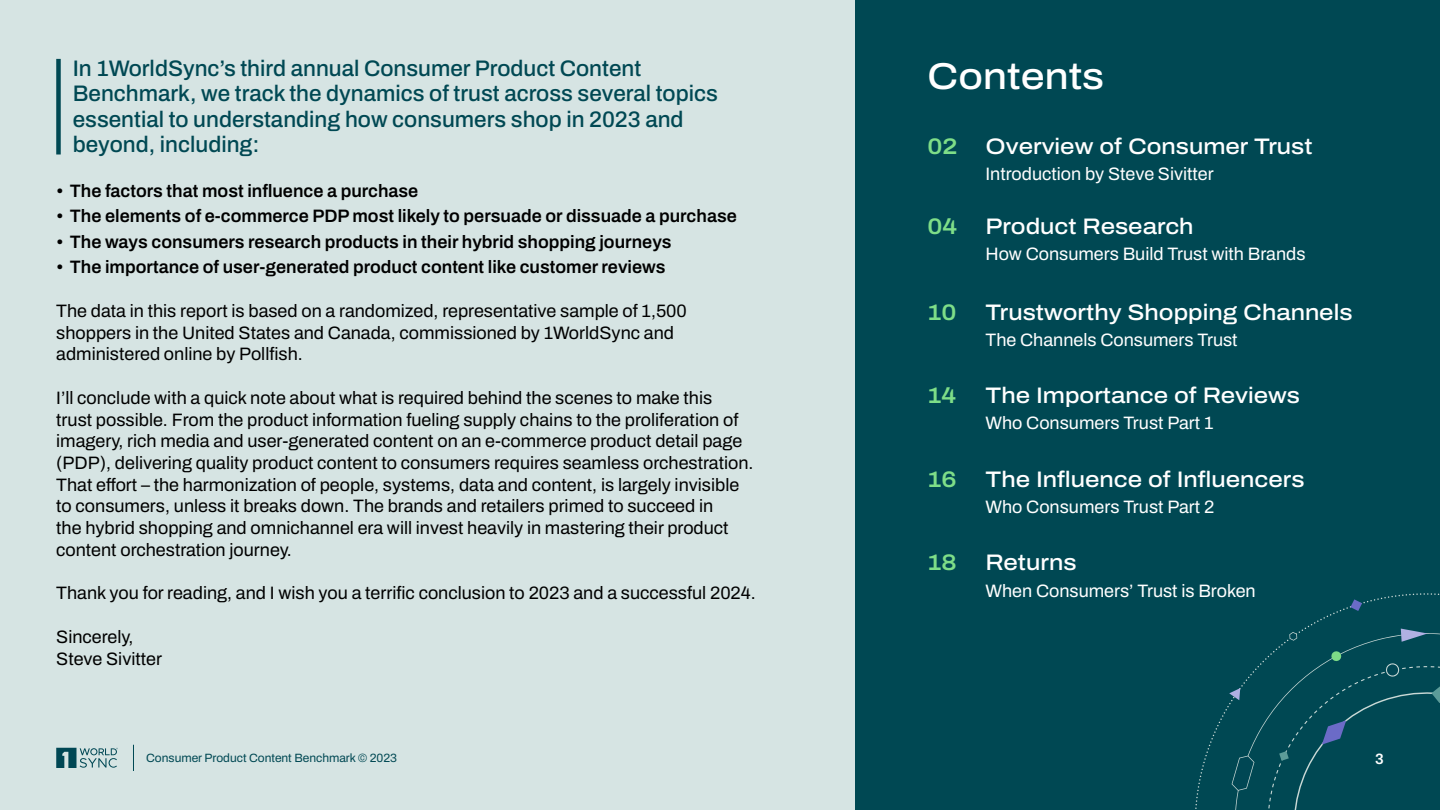
<style>
.page{position:relative;width:1440px;height:810px;background:#fff}
.page>*{position:absolute;margin:0;border:0;box-sizing:border-box;transform-origin:0 0}
.t1{font:500 37.5px "Archivo Semi Expanded";color:#fff}
.t2{font:500 22.5px/25.5px "Archivo";color:#004853}
.t3{font:500 22.5px "Archivo Semi Expanded";color:#fff}
.t4{font:600 22.5px "Archivo Semi Expanded";color:#7ede88}
.t5{font:18px/21.8px "Archivo";color:#000}
.t6{font:600 18px "Archivo";color:#000}
.t7{font:18px "Archivo";color:#fff}
.t8{font:600 15px "Archivo";color:#fff}
.t9{font:12px "Archivo";color:#004853}
</style>
<div class="page">
<div style="left:0;top:0;width:855px;height:810px;background:#d6e4e3"></div>
<div style="left:855px;top:0;width:585px;height:810px;background:#004853"></div>
<svg style="left:56px;top:748px;width:62px;height:20px"></svg>
<svg style="left:133px;top:745px;width:1px;height:26px"></svg>
<div style="left:56px;top:59px;width:5px;height:96px;background:#004853"></div>
<svg style="left:1195px;top:593px;width:245px;height:216px"></svg>
<svg style="left:1350px;top:599px;width:12px;height:12px"></svg>
<svg style="left:1229px;top:629px;width:211px;height:181px"></svg>
<p class="t2" style="left:73px;top:56px;width:647px">In 1WorldSync’s third annual Consumer Product Content Benchmark, we track the dynamics of trust across several topics essential to understanding how consumers shop in 2023 and beyond, including:</p>
<p class="t6" style="left:56px;top:177px;width:364px">• The factors that most influence a purchase</p>
<p class="t6" style="left:56px;top:203px;width:682px">• The elements of e-commerce PDP most likely to persuade or dissuade a purchase</p>
<p class="t6" style="left:56px;top:228px;width:617px">• The ways consumers research products in their hybrid shopping journeys</p>
<p class="t6" style="left:56px;top:254px;width:611px">• The importance of user-generated product content like customer reviews</p>
<p class="t5" style="left:56px;top:300px;width:632px">The data in this report is based on a randomized, representative sample of 1,500 shoppers in the United States and Canada, commissioned by 1WorldSync and administered online by Pollfish.</p>
<p class="t5" style="left:56px;top:387px;width:699px">I’ll conclude with a quick note about what is required behind the scenes to make this<br>trust possible. From the product information fueling supply chains to the proliferation of imagery, rich media and user-generated content on an e-commerce product detail page (PDP), delivering quality product content to consumers requires seamless orchestration.<br>That effort – the harmonization of people, systems, data and content, is largely invisible to consumers, unless it breaks down. The brands and retailers primed to succeed in<br>the hybrid shopping and omnichannel era will invest heavily in mastering their product content orchestration journey.</p>
<p class="t5" style="left:56px;top:582px;width:701px">Thank you for reading, and I wish you a terrific conclusion to 2023 and a successful 2024.</p>
<p class="t5" style="left:56px;top:626px;width:107px">Sincerely,<br>Steve Sivitter</p>
<h1 class="t1" style="left:927px;top:48px;width:178px">Contents</h1>
<p class="t4" style="left:927px;top:130px;width:31px">02</p>
<p class="t3" style="left:985px;top:130px;width:329px">Overview of Consumer Trust</p>
<p class="t7" style="left:986px;top:161px;width:230px">Introduction by Steve Sivitter</p>
<p class="t4" style="left:927px;top:210px;width:31px">04</p>
<p class="t7" style="left:986px;top:241px;width:322px">How Consumers Build Trust with Brands</p>
<p class="t3" style="left:986px;top:210px;width:210px">Product Research</p>
<p class="t4" style="left:927px;top:295px;width:31px">10</p>
<p class="t3" style="left:986px;top:295px;width:369px">Trustworthy Shopping Channels</p>
<p class="t7" style="left:986px;top:326px;width:254px">The Channels Consumers Trust</p>
<p class="t4" style="left:927px;top:379px;width:30px">14</p>
<p class="t3" style="left:986px;top:379px;width:316px">The Importance of Reviews</p>
<p class="t7" style="left:986px;top:410px;width:229px">Who Consumers Trust Part 1</p>
<p class="t4" style="left:927px;top:462px;width:31px">16</p>
<p class="t3" style="left:986px;top:462px;width:321px">The Influence of Influencers</p>
<p class="t7" style="left:986px;top:493px;width:230px">Who Consumers Trust Part 2</p>
<p class="t4" style="left:927px;top:546px;width:31px">18</p>
<p class="t3" style="left:986px;top:546px;width:93px">Returns</p>
<p class="t7" style="left:986px;top:577px;width:272px">When Consumers’ Trust is Broken</p>
<p class="t9" style="left:146px;top:749px;width:252px">Consumer Product Content Benchmark © 2023</p>
<p class="t8" style="left:1375px;top:748px;width:10px">3</p>
</div>
